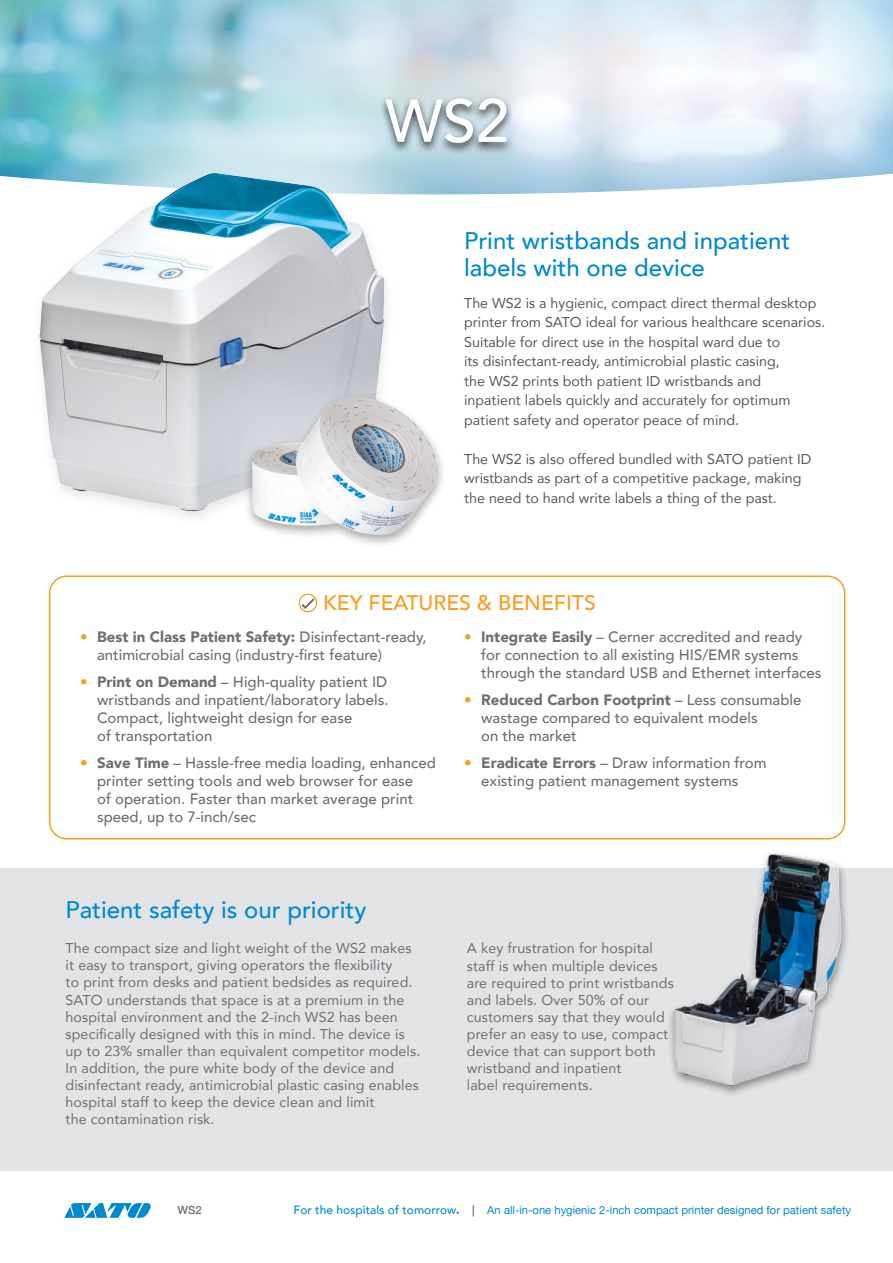
<style>
.page{position:relative;width:893px;height:1263px;background:#fff}
.page>*{position:absolute;margin:0;border:0;box-sizing:border-box;transform-origin:0 0}
.t1{font:500 60px "Avenir";color:#fff}
.t2{font:500 24px/27px "Avenir";color:#0089cf}
.t3{font:500 21.15px "Avenir";color:#f99d1c}
.t4{font:500 15px/18px "Avenir";color:#6d6e71}
.t5{font:14.25px/17.1px "Avenir";letter-spacing:.01em;color:#6d6e71}
.t6{font:14.25px/19.5px "Avenir";color:#58595b}
.t7{font:11.25px "Helvetica Neue";color:#0089cf}
.t8{font:500 11.25px "Helvetica Neue";color:#6d6e71}
.s1{font-weight:900;color:#f99d1c}
.s2{font-weight:900}
.s3{font-family:"Avenir";font-weight:500;font-size:12px}
.s4{font-family:"Avenir";font-weight:900;font-size:12px}
.s5{font-weight:500;color:#6d6e71}
</style>
<div class="page">
<div style="left:0;top:868px;width:893px;height:303px;background:#e2e3e4"></div>
<svg style="left:64px;top:1203px;width:87px;height:15px"></svg>
<div style="left:0;top:0;width:893px;height:195px;background:#0089cf;opacity:.44"></div>
<div style="left:0;top:57px;width:501px;height:570px;background:#fff;opacity:.76"></div>
<img style="left:159px;top:173px;width:53px;height:29px">
<div style="left:244px;top:392px;width:203px;height:156px;background:#000;opacity:.34"></div>
<img style="left:305px;top:397px;width:49px;height:42px">
<div style="left:378px;top:94px;width:136px;height:61px;background:#000;opacity:.75"></div>
<div style="left:50px;top:576px;width:795px;height:263px;background:#fff;border-radius:17px"></div>
<div style="left:49px;top:575px;width:796px;height:264px;border:2px solid #f99d1c;border-radius:17px"></div>
<svg style="left:299px;top:594px;width:18px;height:18px"></svg>
<div style="left:665px;top:850px;width:185px;height:248px;background:#000;opacity:.4"></div>
<img style="left:753px;top:853px;width:21px;height:127px">
<h1 class="t1" style="left:385px;top:69px;width:125px">WS2</h1>
<h2 class="t2" style="left:464px;top:226px;width:328px">Print wristbands and inpatient labels with one device</h2>
<p class="t6" style="left:464px;top:293px;width:362px">The WS2 is a hygienic, compact direct thermal desktop printer from SATO ideal for various healthcare scenarios.<br>Suitable for direct use in the hospital ward due to<br>its disinfectant-ready, antimicrobial plastic casing,<br>the WS2 prints both patient ID wristbands and<br>inpatient labels quickly and accurately for optimum patient safety and operator peace of mind.</p>
<p class="t6" style="left:464px;top:449px;width:349px">The WS2 is also offered bundled with SATO patient ID wristbands as part of a competitive package, making the need to hand write labels a thing of the past.</p>
<h3 class="t3" style="left:323px;top:585px;width:274px">KEY FEATURES &amp; BENEFITS</h3>
<p class="t4" style="left:97px;top:627px;width:331px;text-indent:-17px"><span class="s1">•</span> <span class="s2">Best in Class Patient Safety:</span> Disinfectant-ready, antimicrobial casing (industry-first feature)</p>
<p class="t4" style="left:97px;top:672px;width:293px;text-indent:-17px"><span class="s1">•</span> <span class="s2">Print on Demand</span> – High-quality patient ID wristbands and inpatient/laboratory labels.<br>Compact, lightweight design for ease<br>of transportation</p>
<p class="t4" style="left:97px;top:753px;width:340px;text-indent:-17px"><span class="s1">•</span> <span class="s2">Save Time</span> – Hassle-free media loading, enhanced printer setting tools and web browser for ease<br>of operation. Faster than market average print speed, up to 7-inch/sec</p>
<p class="t4" style="left:481px;top:627px;width:342px;text-indent:-17px"><span class="s1">•</span> <span class="s2">Integrate Easily</span> – Cerner accredited and ready for connection to all existing HIS/EMR systems through the standard USB and Ethernet interfaces</p>
<p class="t4" style="left:481px;top:690px;width:322px;text-indent:-17px"><span class="s1">•</span> <span class="s2">Reduced Carbon Footprint</span> – Less consumable wastage compared to equivalent models<br>on the market</p>
<p class="t4" style="left:481px;top:753px;width:287px;text-indent:-17px"><span class="s1">•</span> <span class="s2">Eradicate Errors</span> – Draw information from existing patient management systems</p>
<h2 class="t2" style="left:66px;top:895px;width:302px">Patient safety is our priority</h2>
<p class="t5" style="left:66px;top:939px;width:356px">The compact size and light weight of the WS2 makes it easy to transport, giving operators the flexibility<br>to print from desks and patient bedsides as required.<br>SATO understands that space is at a premium in the hospital environment and the 2-inch WS2 has been specifically designed with this in mind. The device is up to 23% smaller than equivalent competitor models.<br>In addition, the pure white body of the device and disinfectant ready, antimicrobial plastic casing enables hospital staff to keep the device clean and limit<br>the contamination risk.</p>
<p class="t5" style="left:467px;top:939px;width:208px">A key frustration for hospital staff is when multiple devices are required to print wristbands and labels. Over 50% of our customers say that they would prefer an easy to use, compact device that can support both wristband and inpatient<br>label requirements.</p>
<p class="t8" style="left:178px;top:1201px;width:26px">WS2</p>
<p class="t7" style="left:293px;top:1202px;width:559px"><span class="s3">For the hospitals of tomorrow</span><span class="s4">.</span> <span class="s5">|</span> An all-in-one hygienic 2-inch compact printer designed for patient safety</p>
</div>
